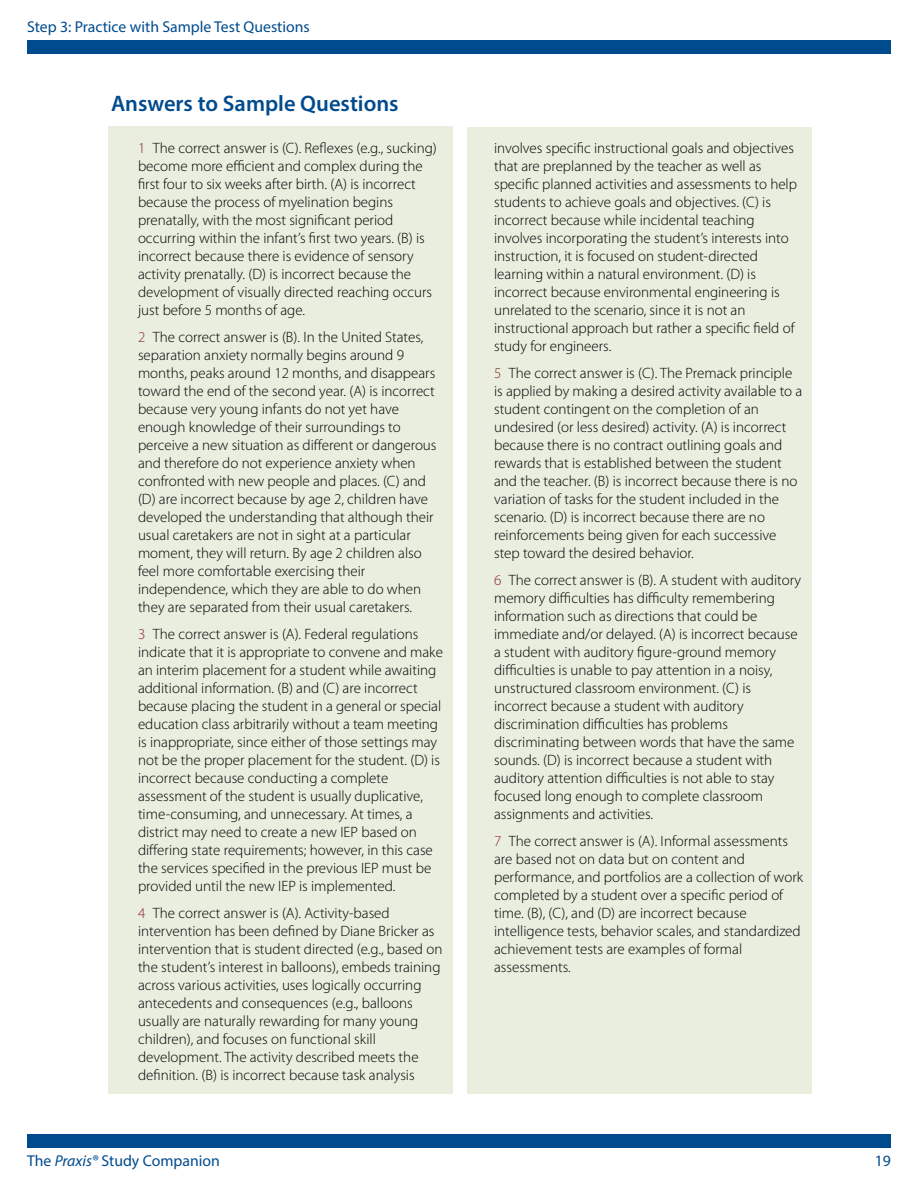
<style>
.page{position:relative;width:918px;height:1188px;background:#fff}
.page>*{position:absolute;margin:0;border:0;box-sizing:border-box;transform-origin:0 0}
.Heading_2{font:600 22.5px "Myriad Pro";color:#004b8d}
.HeaderFooter{font:15.75px "Myriad Pro";color:#004b8d}
.Page_Number{font:15.75px "Myriad Pro";color:#004b8d}
.t1{font:300 15px/18px "Myriad Pro";color:#000}
.s1{color:#8a2529}
.s2{font-style:italic}
</style>
<div class="page">
<div style="left:27px;top:40px;width:864px;height:14px;background:#004b8d"></div>
<div style="left:27px;top:1134px;width:864px;height:14px;background:#004b8d"></div>
<div style="left:467px;top:127px;width:344px;height:967px;background:#e9eedf"></div>
<div style="left:108px;top:126px;width:344px;height:968px;background:#e9eedf"></div>
<p class="HeaderFooter" style="left:27px;top:17px;width:284px">Step 3: Practice with Sample Test Questions</p>
<p class="Heading_2" style="left:111px;top:90px;width:289px">Answers to Sample Questions</p>
<p class="t1" style="left:138px;top:139px;width:300px"><span class="s1">1</span> The correct answer is (C). Reflexes (e.g., sucking) become more efficient and complex during the first four to six weeks after birth. (A) is incorrect because the process of myelination begins prenatally, with the most significant period occurring within the infant’s first two years. (B) is incorrect because there is evidence of sensory activity prenatally. (D) is incorrect because the development of visually directed reaching occurs just before 5 months of age.</p>
<p class="t1" style="left:138px;top:328px;width:300px"><span class="s1">2</span> The correct answer is (B). In the United States, separation anxiety normally begins around 9 months, peaks around 12 months, and disappears toward the end of the second year. (A) is incorrect because very young infants do not yet have enough knowledge of their surroundings to perceive a new situation as different or dangerous and therefore do not experience anxiety when confronted with new people and places. (C) and (D) are incorrect because by age 2, children have developed the understanding that although their usual caretakers are not in sight at a particular moment, they will return. By age 2 children also feel more comfortable exercising their independence, which they are able to do when they are separated from their usual caretakers.</p>
<p class="t1" style="left:138px;top:625px;width:306px"><span class="s1">3</span> The correct answer is (A). Federal regulations indicate that it is appropriate to convene and make an interim placement for a student while awaiting additional information. (B) and (C) are incorrect because placing the student in a general or special education class arbitrarily without a team meeting is inappropriate, since either of those settings may not be the proper placement for the student. (D) is incorrect because conducting a complete assessment of the student is usually duplicative, time-consuming, and unnecessary. At times, a district may need to create a new IEP based on differing state requirements; however, in this case the services specified in the previous IEP must be provided until the new IEP is implemented.</p>
<p class="t1" style="left:138px;top:904px;width:306px"><span class="s1">4</span> The correct answer is (A). Activity-based intervention has been defined by Diane Bricker as intervention that is student directed (e.g., based on the student’s interest in balloons), embeds training across various activities, uses logically occurring antecedents and consequences (e.g., balloons usually are naturally rewarding for many young children), and focuses on functional skill development. The activity described meets the definition. (B) is incorrect because task analysis</p>
<p class="t1" style="left:494px;top:139px;width:305px">involves specific instructional goals and objectives that are preplanned by the teacher as well as specific planned activities and assessments to help students to achieve goals and objectives. (C) is incorrect because while incidental teaching involves incorporating the student’s interests into instruction, it is focused on student-directed learning within a natural environment. (D) is incorrect because environmental engineering is unrelated to the scenario, since it is not an instructional approach but rather a specific field of study for engineers.</p>
<p class="t1" style="left:494px;top:364px;width:310px"><span class="s1">5</span> The correct answer is (C). The Premack principle is applied by making a desired activity available to a student contingent on the completion of an undesired (or less desired) activity. (A) is incorrect because there is no contract outlining goals and rewards that is established between the student and the teacher. (B) is incorrect because there is no variation of tasks for the student included in the scenario. (D) is incorrect because there are no reinforcements being given for each successive step toward the desired behavior.</p>
<p class="t1" style="left:494px;top:571px;width:309px"><span class="s1">6</span> The correct answer is (B). A student with auditory memory difficulties has difficulty remembering information such as directions that could be immediate and/or delayed. (A) is incorrect because a student with auditory figure-ground memory difficulties is unable to pay attention in a noisy, unstructured classroom environment. (C) is incorrect because a student with auditory discrimination difficulties has problems discriminating between words that have the same sounds. (D) is incorrect because a student with auditory attention difficulties is not able to stay focused long enough to complete classroom assignments and activities.</p>
<p class="t1" style="left:494px;top:832px;width:311px"><span class="s1">7</span> The correct answer is (A). Informal assessments are based not on data but on content and performance, and portfolios are a collection of work completed by a student over a specific period of time. (B), (C), and (D) are incorrect because intelligence tests, behavior scales, and standardized achievement tests are examples of formal assessments.</p>
<p class="HeaderFooter" style="left:27px;top:1151px;width:194px">The <span class="s2">Praxis®</span> Study Companion</p>
<p class="Page_Number" style="left:875px;top:1151px;width:18px">19</p>
</div>
